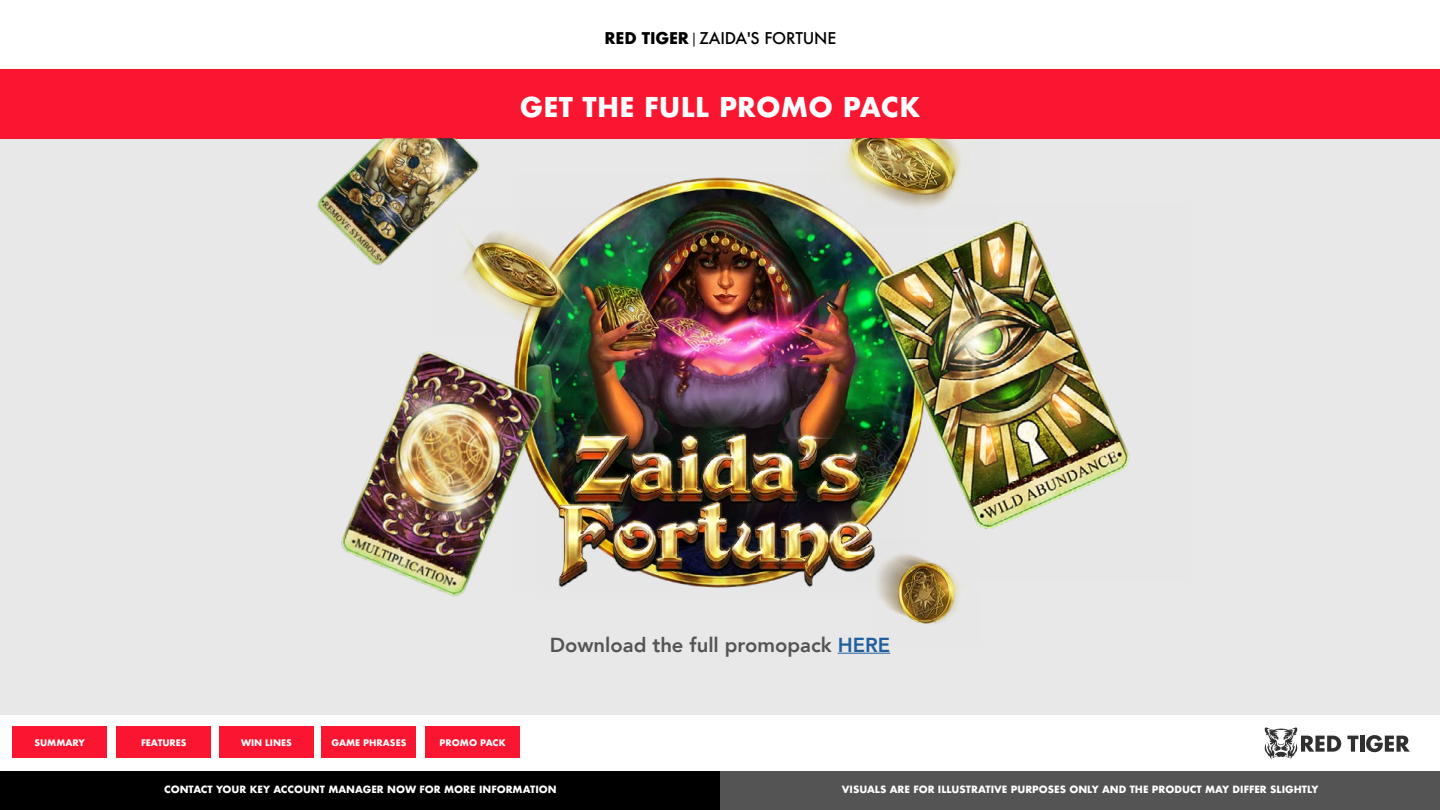
<style>
.page{position:relative;width:1440px;height:810px;background:#fff}
.page>*{position:absolute;margin:0;border:0;box-sizing:border-box;transform-origin:0 0}
.t1{font:700 26.55px "Futura";letter-spacing:.01em;color:#fff}
.t2{font:800 20.25px "Avenir";color:#545454}
.t3{font:500 15.75px "Futura";letter-spacing:-.01em;color:#000}
.t4{font:700 9.75px "Futura";color:#fff}
.t5{font:700 8.85px "Futura";color:#fff}
.s1{font-weight:700}
.s2{font-family:"PF Din Display Pro";font-weight:400}
.s3{color:#215f9f}
</style>
<div class="page">
<svg style="left:1265px;top:727px;width:76px;height:33px"></svg>
<svg style="left:1347px;top:736px;width:12px;height:16px"></svg>
<hr style="left:1360px;top:736px;width:4px;height:16px;background:#303030">
<svg style="left:1366px;top:735px;width:44px;height:17px"></svg>
<div style="left:0;top:70px;width:1440px;height:644px;background:#e8e8e8"></div>
<div style="left:0;top:69px;width:1440px;height:69px;background:#fa1631"></div>
<div style="left:0;top:771px;width:720px;height:39px;background:#000"></div>
<div style="left:720px;top:771px;width:720px;height:39px;background:#545454"></div>
<div style="left:12px;top:727px;width:95px;height:31px;background:#fa1631"></div>
<div style="left:116px;top:727px;width:95px;height:31px;background:#fa1631"></div>
<div style="left:219px;top:727px;width:95px;height:31px;background:#fa1631"></div>
<div style="left:322px;top:727px;width:94px;height:31px;background:#fa1631"></div>
<div style="left:425px;top:727px;width:95px;height:31px;background:#fa1631"></div>
<hr style="left:838px;top:653px;width:52px;height:1px;background:#215f9f">
<img style="left:566px;top:177px;width:288px;height:238px">
<img style="left:234px;top:138px;width:290px;height:128px">
<img style="left:341px;top:351px;width:225px;height:245px">
<img style="left:854px;top:220px;width:276px;height:309px">
<img style="left:882px;top:554px;width:79px;height:70px">
<img style="left:432px;top:185px;width:175px;height:174px">
<img style="left:807px;top:138px;width:191px;height:89px">
<img style="left:539px;top:415px;width:363px;height:185px">
<h3 class="t3" style="left:605px;top:27px;width:233px"><span class="s1">RED TIGER</span> <span class="s2">|</span> ZAIDA'S FORTUNE</h3>
<h1 class="t1" style="left:520px;top:88px;width:402px">GET THE FULL PROMO PACK</h1>
<p class="t5" style="left:34px;top:736px;width:52px">SUMMARY</p>
<p class="t5" style="left:141px;top:736px;width:47px">FEATURES</p>
<p class="t5" style="left:241px;top:736px;width:52px">WIN LINES</p>
<p class="t5" style="left:332px;top:736px;width:76px">GAME PHRASES</p>
<p class="t5" style="left:440px;top:736px;width:68px">PROMO PACK</p>
<h2 class="t2" style="left:550px;top:629px;width:342px">Download the full promopack <span class="s3">HERE</span></h2>
<p class="t4" style="left:164px;top:783px;width:394px">CONTACT YOUR KEY ACCOUNT MANAGER NOW FOR MORE INFORMATION</p>
<p class="t4" style="left:842px;top:783px;width:478px">VISUALS ARE FOR ILLUSTRATIVE PURPOSES ONLY AND THE PRODUCT MAY DIFFER SLIGHTLY</p>
</div>
